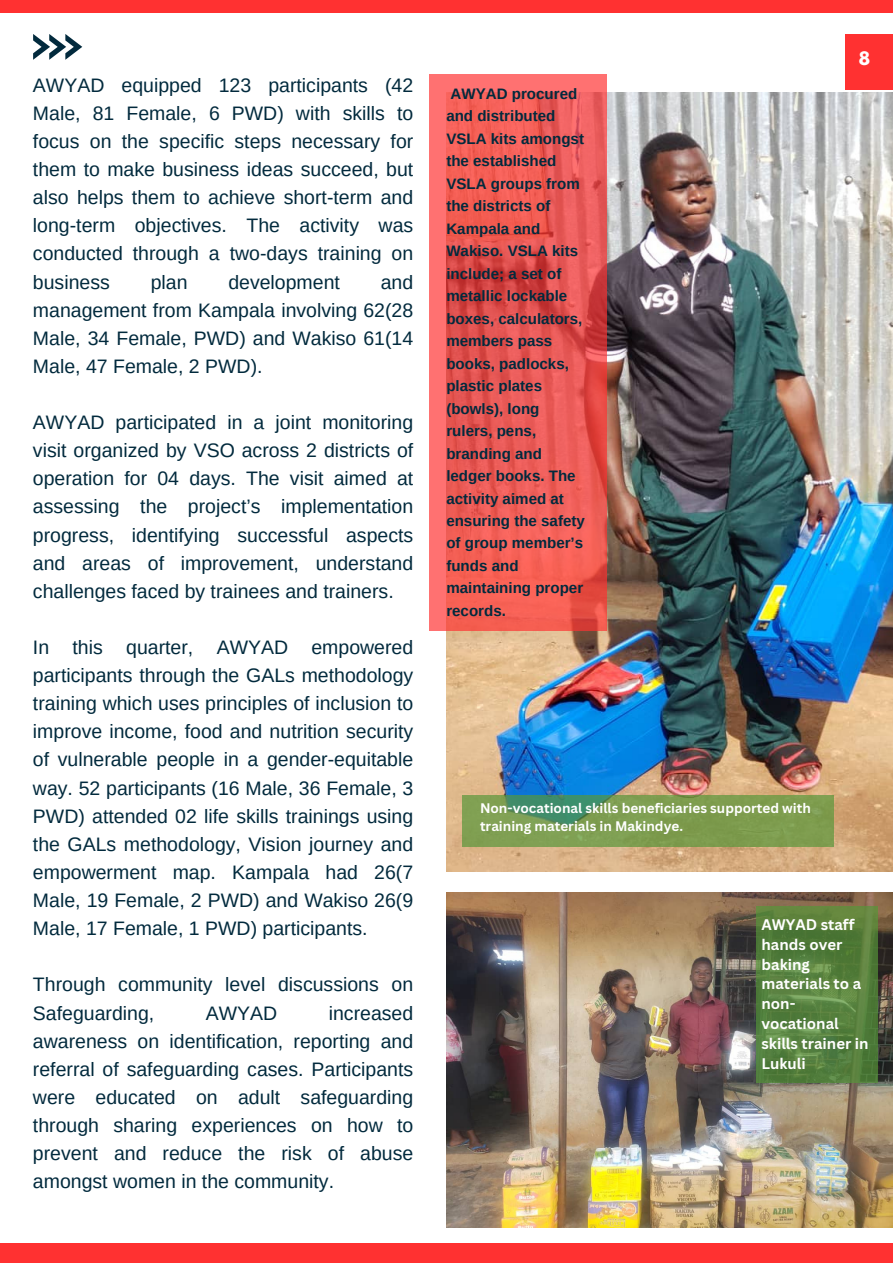
<style>
.page{position:relative;width:893px;height:1264px;background:#fff}
.page>*{position:absolute;margin:0;border:0;box-sizing:border-box;transform-origin:0 0}
.t1{font:19.5px/28px "Arimo";color:#022a3d;text-align:justify}
.t2{font:700 16.5px "League Spartan";color:#fff}
.t3{font:700 15.15px/22.5px "Arimo";color:#022a3d}
.t4{font:700 15px/20px "Canva Sans";color:#fff}
.t5{font:700 13.5px/18px "Canva Sans";color:#fff}
</style>
<div class="page">
<svg style="left:33px;top:34px;width:49px;height:26px"></svg>
<div style="left:0;top:0;width:892px;height:12px;background:#ff3131"></div>
<div style="left:0;top:1243px;width:892px;height:19px;background:#ff3131"></div>
<div style="left:845px;top:34px;width:47px;height:55px;background:#ff3131"></div>
<img style="left:446px;top:92px;width:446px;height:779px">
<img style="left:446px;top:892px;width:446px;height:335px">
<svg style="left:429px;top:74px;width:177px;height:557px;background:#ed5b57"></svg>
<svg style="left:756px;top:906px;width:121px;height:176px;background:#57813e"></svg>
<svg style="left:462px;top:794px;width:372px;height:52px;background:#779b54"></svg>
<p class="t1" style="left:33px;top:71px;width:382px">AWYAD equipped 123 participants (42<br>Male, 81 Female, 6 PWD) with skills to focus on the specific steps necessary for them to make business ideas succeed, but also helps them to achieve short-term and long-term objectives. The activity was conducted through a two-days training on business</p>
<p class="t1" style="left:33px;top:268px;width:382px;text-indent:348px">and management from Kampala involving 62(28<br>Male, 34 Female, PWD) and Wakiso 61(14<br>Male, 47 Female, 2 PWD).</p>
<p class="t1" style="left:33px;top:408px;width:382px">AWYAD participated in a joint monitoring visit organized by VSO across 2 districts of operation for 04 days. The visit aimed at assessing the project’s implementation progress, identifying successful aspects and areas of improvement, understand challenges faced by trainees and trainers.</p>
<p class="t1" style="left:33px;top:633px;width:382px">In this quarter, AWYAD empowered participants through the GALs methodology training which uses principles of inclusion to improve income, food and nutrition security of vulnerable people in a gender-equitable way. 52 participants (16 Male, 36 Female, 3<br>PWD) attended 02 life skills trainings using the GALs methodology, Vision journey and empowerment map. Kampala had 26(7<br>Male, 19 Female, 2 PWD) and Wakiso 26(9<br>Male, 17 Female, 1 PWD) participants.</p>
<p class="t1" style="left:33px;top:970px;width:382px">Through community level discussions on<br>Safeguarding,</p>
<p class="t1" style="left:151px;top:268px;width:38px">plan</p>
<p class="t1" style="left:228px;top:268px;width:113px">development</p>
<p class="t1" style="left:33px;top:998px;width:382px;text-indent:296px">increased awareness on identification, reporting and referral of safeguarding cases. Participants were educated on adult safeguarding through sharing experiences on how to prevent and reduce the risk of abuse amongst women in the community.</p>
<p class="t1" style="left:206px;top:998px;width:73px">AWYAD</p>
<p class="t3" style="left:446px;top:82px;width:140px">AWYAD procured and distributed<br>VSLA kits amongst the established<br>VSLA groups from the districts of<br>Kampala and<br>Wakiso. VSLA kits include; a set of metallic lockable boxes, calculators, members pass books, padlocks, plastic plates (bowls), long rulers, pens, branding and ledger books. The activity aimed at ensuring the safety of group member’s funds and maintaining proper records.</p>
<p class="t2" style="left:858px;top:51px;width:13px">8</p>
<p class="t5" style="left:480px;top:799px;width:332px">Non-vocational skills beneficiaries supported with training materials in Makindye.</p>
<p class="t4" style="left:761px;top:913px;width:109px">AWYAD staff hands over baking materials to a non&shy;vocational skills trainer in<br>Lukuli</p>
</div>
